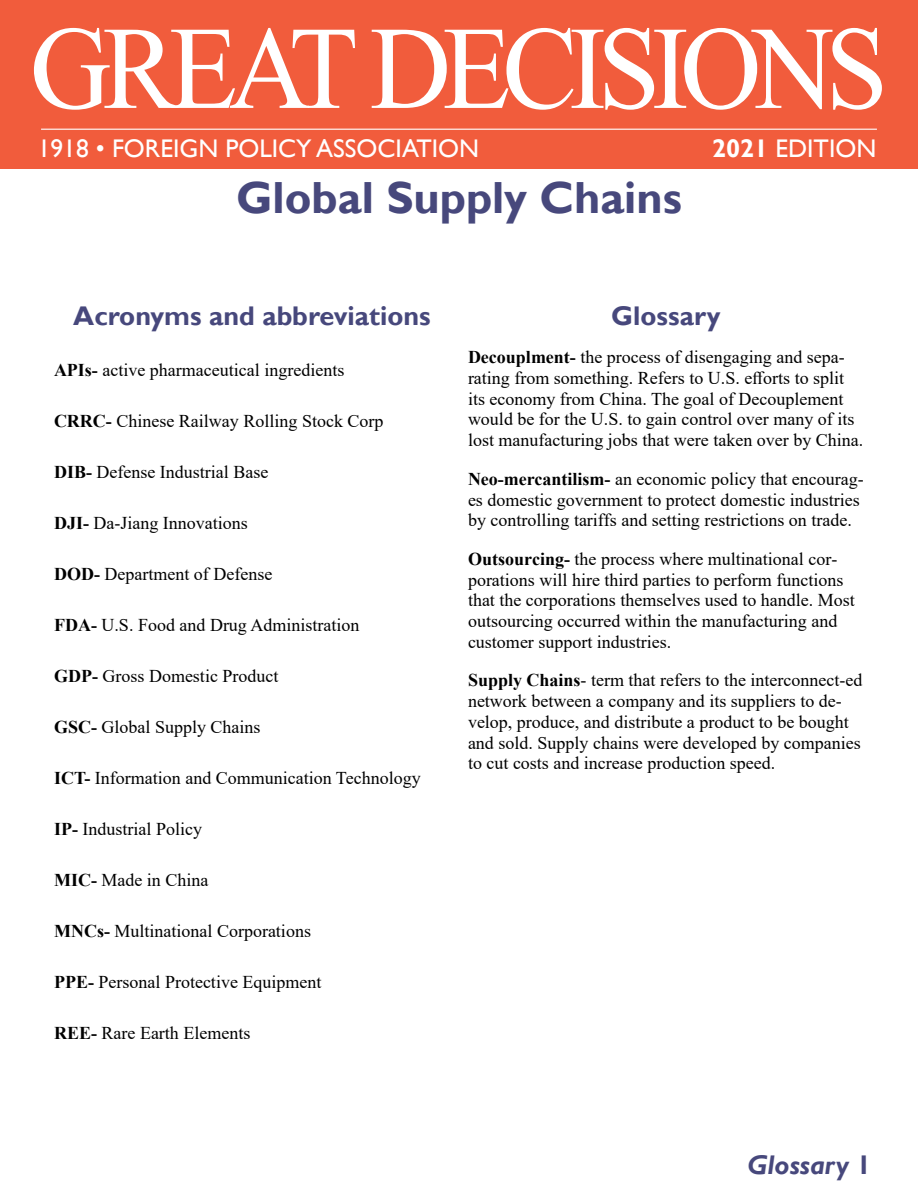
<style>
.page{position:relative;width:918px;height:1188px;background:#fff}
.page>*{position:absolute;margin:0;border:0;box-sizing:border-box;transform-origin:0 0}
.t1{font:118.2px "Times New Roman";letter-spacing:-.075em;color:#fff;scale:.95 1}
.panelhead{font:700 45px "Gill Sans";color:#47487c}
.subhead{font:700 27px "Gill Sans";color:#47487c}
.t2{font:italic 700 27px "Gill Sans";color:#47487c}
.Normal1{font:700 27px "Gill Sans";color:#47487c}
.t3{font:25.5px "Gill Sans";color:#fff}
.Normal1-2{font:18px/20.7px "Times New Roman";color:#000}
.s1{font-weight:700}
.s2{font-style:normal}
</style>
<div class="page">
<div style="left:0;top:0;width:918px;height:169px;background:#f15c3c"></div>
<hr style="left:41px;top:129px;width:836px;height:1px;background:#fff">
<p class="t1" style="left:30px;top:-15px;width:905px">GREAT DECISIONS</p>
<p class="t3" style="left:38px;top:134px;width:443px">1918 • FOREIGN POLICY ASSOCIATION</p>
<p class="t3" style="left:712px;top:134px;width:166px"><span class="s1">2021</span> EDITION</p>
<p class="panelhead" style="left:236px;top:171px;width:447px">Global Supply Chains</p>
<p class="subhead" style="left:73px;top:299px;width:359px">Acronyms and abbreviations</p>
<p class="Normal1-2" style="left:54px;top:359px;width:292px"><span class="s1">APIs-</span> active pharmaceutical ingredients</p>
<p class="Normal1-2" style="left:54px;top:410px;width:331px"><span class="s1">CRRC-</span> Chinese Railway Rolling Stock Corp</p>
<p class="Normal1-2" style="left:54px;top:461px;width:216px"><span class="s1">DIB-</span> Defense Industrial Base</p>
<p class="Normal1-2" style="left:54px;top:512px;width:195px"><span class="s1">DJI-</span> Da-Jiang Innovations</p>
<p class="Normal1-2" style="left:54px;top:563px;width:220px"><span class="s1">DOD-</span> Department of Defense</p>
<p class="Normal1-2" style="left:54px;top:614px;width:307px"><span class="s1">FDA-</span> U.S. Food and Drug Administration</p>
<p class="Normal1-2" style="left:54px;top:665px;width:226px"><span class="s1">GDP-</span> Gross Domestic Product</p>
<p class="Normal1-2" style="left:54px;top:716px;width:208px"><span class="s1">GSC-</span> Global Supply Chains</p>
<p class="Normal1-2" style="left:54px;top:767px;width:368px"><span class="s1">ICT-</span> Information and Communication Technology</p>
<p class="Normal1-2" style="left:54px;top:818px;width:149px"><span class="s1">IP-</span> Industrial Policy</p>
<p class="Normal1-2" style="left:54px;top:869px;width:156px"><span class="s1">MIC-</span> Made in China</p>
<p class="Normal1-2" style="left:54px;top:920px;width:258px"><span class="s1">MNCs-</span> Multinational Corporations</p>
<p class="Normal1-2" style="left:54px;top:971px;width:269px"><span class="s1">PPE-</span> Personal Protective Equipment</p>
<p class="Normal1-2" style="left:54px;top:1022px;width:198px"><span class="s1">REE-</span> Rare Earth Elements</p>
<p class="Normal1" style="left:611px;top:299px;width:111px">Glossary</p>
<p class="Normal1-2" style="left:468px;top:346px;width:397px"><span class="s1">Decouplment-</span> the process of disengaging and sepa&shy;rating from something. Refers to U.S. efforts to split its economy from China. The goal of Decouplement would be for the U.S. to gain control over many of its lost manufacturing jobs that were taken over by China.</p>
<p class="Normal1-2" style="left:468px;top:468px;width:397px"><span class="s1">Neo-mercantilism-</span> an economic policy that encourag&shy;es domestic government to protect domestic industries by controlling tariffs and setting restrictions on trade.</p>
<p class="Normal1-2" style="left:468px;top:548px;width:388px"><span class="s1">Outsourcing-</span> the process where multinational cor&shy;porations will hire third parties to perform functions that the corporations themselves used to handle. Most outsourcing occurred within the manufacturing and customer support industries.</p>
<p class="Normal1-2" style="left:468px;top:670px;width:396px"><span class="s1">Supply Chains</span>- term that refers to the interconnect-ed network between a company and its suppliers to de&shy;velop, produce, and distribute a product to be bought and sold. Supply chains were developed by companies to cut costs and increase production speed.</p>
<h3 class="t2" style="left:748px;top:1149px;width:125px">Glossary <span class="s2">1</span></h3>
</div>
